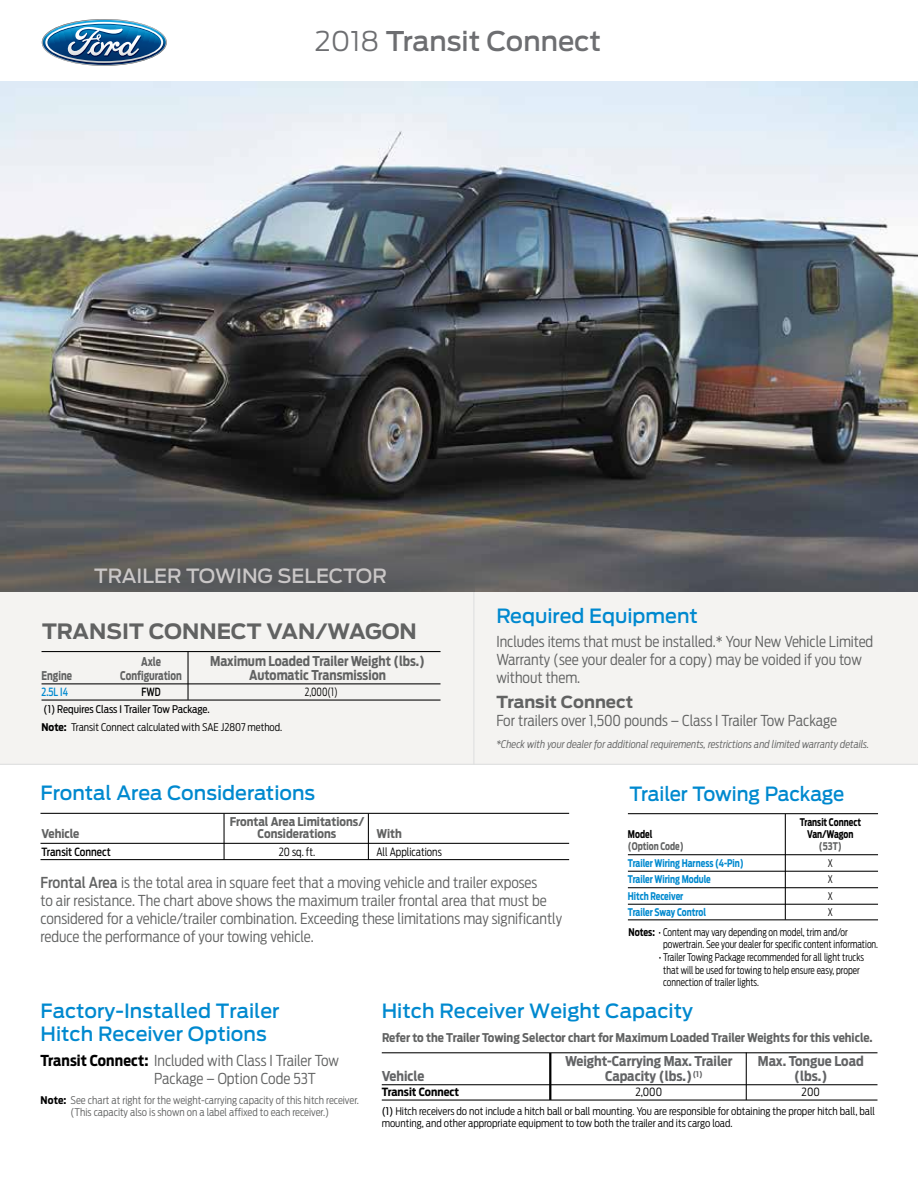
<style>
.page{position:relative;width:918px;height:1188px;background:#fff}
.page>*{position:absolute;margin:0;border:0;box-sizing:border-box;transform-origin:0 0}
.t1{font:500 27px "Antenna";color:#6d6e71}
.t2{font:700 21px "Antenna";color:#616262}
.t3{font:500 19.5px/22.5px "Antenna";color:#0089cf}
.t4{font:500 19.5px "Antenna";color:#cac7c7}
.t5{font:500 19.5px "Antenna";color:#0089cf;scale:.95 1}
.t6{font:700 16.5px "Antenna";color:#616262}
.t7{font:300 15px/18px "Antenna Cond";color:#616262}
.t8{font:700 13.5px "Antenna Cond";color:#636466}
.t9{font:700 13.5px "Antenna Cond";color:#616262;scale:.95 1}
.t10{font:700 12px "Antenna Cond";color:#616262}
.t11{font:700 12px "Antenna Cond";color:#616262;scale:.85 1}
.t12{font:300 11.25px "Antenna Cond";color:#000;scale:.95 1}
.t13{font:500 11.25px "Antenna Cond";color:#000;scale:.95 1}
.t14{font:700 11.25px "Antenna Cond";color:#000}
.t15{font:300 11.25px "Antenna Cond";color:#000;scale:.85 1}
.t16{font:300 11.25px "Antenna Cond";color:#000}
.t17{font:500 11.25px "Antenna Cond";color:#0089cf;scale:.85 1}
.t18{font:500 11.25px "Antenna Cond";color:#000;scale:.85 1}
.t19{font:300 10.5px/17.4px "Antenna Cond";color:#000}
.t20{font:300 10.5px/12.6px "Antenna Cond";color:#000;scale:.88 1}
.t21{font:300 10.5px/12.6px "Antenna Cond";color:#616262;text-align:center}
.t22{font:italic 300 10.5px "Antenna Cond";color:#616262}
.t23{font:700 10.5px "Antenna Cond";color:#0089cf;scale:.85 1}
.t24{font:700 10.5px "Antenna Cond";color:#000;scale:.85 1}
.t25{font:700 10.5px "Antenna Cond";color:#616262;scale:.85 1}
.t26{font:300 10.5px "Antenna Cond";color:#000;scale:.85 1}
.s1{font-weight:300}
.s2{font-weight:400}
.s3{font-weight:700}
.s4{font-weight:500}
.s5{font-weight:700;color:#000}
.s6{font-weight:700;color:#000101}
</style>
<div class="page">
<div style="left:0;top:592px;width:918px;height:173px;background:#f4f3f1"></div>
<hr style="left:474px;top:592px;width:1px;height:173px;background:#dcddde">
<img style="left:0;top:81px;width:918px;height:511px">
<hr style="left:42px;top:651px;width:399px;height:1px;background:#000">
<hr style="left:42px;top:683px;width:399px;height:1px;background:#000">
<hr style="left:42px;top:700px;width:399px;height:1px;background:#000">
<hr style="left:187px;top:652px;width:2px;height:48px;background:#000">
<hr style="left:628px;top:813px;width:250px;height:1px;background:#000">
<hr style="left:628px;top:854px;width:250px;height:1px;background:#000">
<hr style="left:628px;top:871px;width:250px;height:1px;background:#000">
<hr style="left:628px;top:887px;width:250px;height:1px;background:#000">
<hr style="left:628px;top:904px;width:250px;height:1px;background:#000">
<hr style="left:628px;top:919px;width:250px;height:1px;background:#000">
<hr style="left:785px;top:814px;width:1px;height:106px;background:#000">
<hr style="left:41px;top:813px;width:528px;height:1px;background:#000">
<hr style="left:41px;top:843px;width:528px;height:1px;background:#000">
<hr style="left:41px;top:859px;width:528px;height:1px;background:#000">
<hr style="left:368px;top:814px;width:1px;height:46px;background:#000">
<hr style="left:224px;top:814px;width:1px;height:46px;background:#000">
<img style="left:42px;top:19px;width:125px;height:47px">
<hr style="left:382px;top:1052px;width:496px;height:1px;background:#000">
<hr style="left:382px;top:1084px;width:496px;height:1px;background:#000">
<hr style="left:382px;top:1100px;width:496px;height:1px;background:#000">
<hr style="left:549px;top:1053px;width:2px;height:47px;background:#000">
<hr style="left:746px;top:1052px;width:1px;height:48px;background:#000">
<div style="left:0;top:559px;width:474px;height:33px;background:#616262"></div>
<h1 class="t1" style="left:315px;top:25px;width:288px"><span class="s1">2018</span> Transit Connect</h1>
<h3 class="t4" style="left:94px;top:565px;width:294px">TRAILER TOWING SELECTOR</h3>
<h2 class="t2" style="left:42px;top:619px;width:376px">TRANSIT CONNECT VAN/WAGON</h2>
<p class="t11" style="left:141px;top:655px;width:25px">Axle</p>
<p class="t9" style="left:210px;top:653px;width:228px">Maximum Loaded Trailer Weight (lbs.)</p>
<p class="t11" style="left:42px;top:668px;width:37px">Engine</p>
<p class="t11" style="left:120px;top:668px;width:74px">Configuration</p>
<p class="t9" style="left:249px;top:667px;width:146px">Automatic Transmission</p>
<p class="t17" style="left:42px;top:685px;width:33px">2.5L I4</p>
<p class="t18" style="left:141px;top:685px;width:24px">FWD</p>
<p class="t15" style="left:305px;top:685px;width:40px">2,000(1)</p>
<p class="t19" style="left:42px;top:701px;width:242px"><span class="s2">(1) Requires Class I Trailer Tow Package.<br></span><span class="s3">Note:</span> Transit Connect calculated with SAE J2807 method.</p>
<h3 class="t3" style="left:41px;top:781px;width:276px">Frontal Area Considerations</h3>
<p class="t10" style="left:230px;top:814px;width:136px">Frontal Area Limitations/</p>
<h3 class="t3" style="left:496px;top:604px;width:203px">Required Equipment</h3>
<p class="t7" style="left:496px;top:633px;width:378px">Includes items that must be installed.* Your New Vehicle Limited<br>Warranty (see your dealer for a copy) may be voided if you tow without them.</p>
<p class="t6" style="left:496px;top:692px;width:138px">Transit Connect</p>
<p class="t7" style="left:496px;top:712px;width:342px">For trailers over 1,500 pounds – Class I Trailer Tow Package</p>
<p class="t22" style="left:496px;top:738px;width:374px">*Check with your dealer for additional requirements, restrictions and limited warranty details.</p>
<h3 class="t5" style="left:629px;top:783px;width:228px">Trailer Towing Package</h3>
<p class="t24" style="left:800px;top:816px;width:74px">Transit Connect</p>
<p class="t10" style="left:42px;top:826px;width:39px">Vehicle</p>
<p class="t10" style="left:258px;top:826px;width:80px">Considerations</p>
<p class="t10" style="left:377px;top:826px;width:27px">With</p>
<p class="t13" style="left:42px;top:845px;width:74px">Transit Connect</p>
<p class="t12" style="left:279px;top:845px;width:40px">20 sq. ft.</p>
<p class="t12" style="left:377px;top:845px;width:70px">All Applications</p>
<p class="t7" style="left:40px;top:873px;width:523px"><span class="s4">Frontal Area</span> is the total area in square feet that a moving vehicle and trailer exposes<br>to air resistance. The chart above shows the maximum trailer frontal area that must be considered for a vehicle/trailer combination. Exceeding these limitations may significantly reduce the performance of your towing vehicle.</p>
<p class="t24" style="left:628px;top:828px;width:30px">Model</p>
<p class="t24" style="left:807px;top:828px;width:56px">Van/Wagon</p>
<p class="t25" style="left:628px;top:840px;width:67px">(Option Code)</p>
<p class="t25" style="left:819px;top:840px;width:28px">(53T)</p>
<p class="t23" style="left:628px;top:857px;width:138px">Trailer Wiring Harness (4-Pin)</p>
<p class="t26" style="left:828px;top:857px;width:7px">X</p>
<p class="t23" style="left:628px;top:873px;width:99px">Trailer Wiring Module</p>
<p class="t26" style="left:828px;top:873px;width:7px">X</p>
<p class="t23" style="left:628px;top:889px;width:67px">Hitch Receiver</p>
<p class="t26" style="left:828px;top:889px;width:7px">X</p>
<p class="t23" style="left:628px;top:906px;width:94px">Trailer Sway Control</p>
<p class="t26" style="left:828px;top:906px;width:7px">X</p>
<p class="t20" style="left:663px;top:926px;width:246px;text-indent:-35px"><span class="s3">Notes:</span> • Content may vary depending on model, trim and/or powertrain. See your dealer for specific content information.</p>
<p class="t20" style="left:663px;top:951px;width:230px;text-indent:-4px">• Trailer Towing Package recommended for all light trucks that will be used for towing to help ensure easy, proper connection of trailer lights.</p>
<h3 class="t3" style="left:40px;top:1000px;width:241px">Factory-Installed Trailer<br>Hitch Receiver Options</h3>
<p class="t7" style="left:154px;top:1052px;width:186px;text-indent:-114px"><span class="s5">Transit Connect:</span> Included with Class I Trailer Tow<br>Package – Option Code 53T</p>
<p class="t21" style="left:40px;top:1094px;width:320px"><span class="s6">Note:</span> See chart at right for the weight-carrying capacity of this hitch receiver. (This capacity also is shown on a label affixed to each receiver.)</p>
<h3 class="t3" style="left:382px;top:1000px;width:313px">Hitch Receiver Weight Capacity</h3>
<p class="t10" style="left:382px;top:1030px;width:492px">Refer to the Trailer Towing Selector chart for Maximum Loaded Trailer Weights for this vehicle.</p>
<p class="t8" style="left:565px;top:1053px;width:169px">Weight-Carrying Max. Trailer</p>
<p class="t8" style="left:758px;top:1053px;width:107px">Max. Tongue Load</p>
<p class="t8" style="left:382px;top:1068px;width:44px">Vehicle</p>
<p class="t8" style="left:605px;top:1068px;width:99px">Capacity (lbs.)<sup>(1)</sup></p>
<p class="t8" style="left:794px;top:1068px;width:35px">(lbs.)</p>
<p class="t14" style="left:382px;top:1085px;width:79px">Transit Connect</p>
<p class="t16" style="left:635px;top:1085px;width:28px">2,000</p>
<p class="t16" style="left:802px;top:1085px;width:20px">200</p>
<p class="t19" style="left:382px;top:1105px;width:495px;line-height:12.6px"><span class="s2">(1)</span> Hitch receivers do not include a hitch ball or ball mounting. You are responsible for obtaining the proper hitch ball, ball mounting, and other appropriate equipment to tow both the trailer and its cargo load.</p>
</div>
